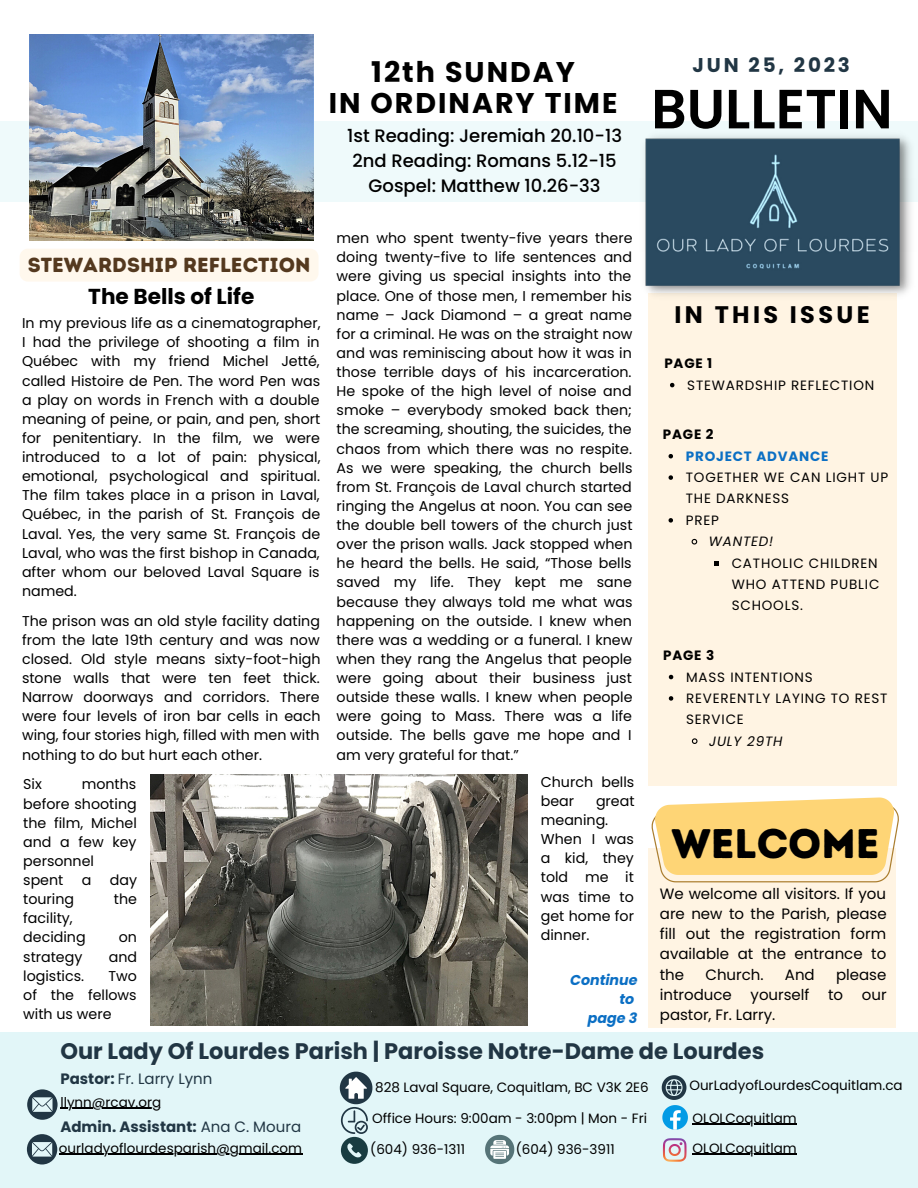
<style>
.page{position:relative;width:918px;height:1188px;background:#fff}
.page>*{position:absolute;margin:0;border:0;box-sizing:border-box;transform-origin:0 0}
.t1{font:600 55.2px "Poppins";color:#000}
.t2{font:41.4px "Intro Rust Base";color:#000}
.t3{font:700 28.5px "Poppins";letter-spacing:.07em;color:#000}
.t4{font:700 24px "Poppins";letter-spacing:.14em;color:#000}
.t5{font:700 22.5px "Poppins";color:#213644}
.t6{font:700 21.6px "Poppins";color:#000}
.t7{font:20.4px "Intro Rust Base";color:#54391f}
.t8{font:700 19.95px "Poppins";letter-spacing:.14em;color:#213644}
.t9{font:500 18px/24.8px "Poppins";color:#000;text-align:center}
.t10{font:15px/20.2px "Poppins";color:#000;text-align:justify}
.t11{font:700 15px "Poppins";color:#213644}
.t12{font:15px "Poppins";color:#213644}
.t13{font:14.25px/19.2px "Poppins";color:#000;text-align:justify}
.t14{font:italic 700 14.25px "Poppins";color:#0b6fc4}
.t15{font:13.5px "Poppins";color:#000}
.t16{font:13.5px/21.3px "Poppins";letter-spacing:.06em;color:#000}
.t17{font:italic 13.5px "Poppins";letter-spacing:.06em;color:#000}
.t18{font:700 13.5px "Poppins";letter-spacing:.06em;color:#000}
.t19{font:700 13.5px "Poppins";letter-spacing:.06em;color:#0b6fc4}
.s1{font-weight:700}
.s2{font-weight:400}
</style>
<div class="page">
<div style="left:0;top:121px;width:918px;height:81px;background:#effafb"></div>
<div style="left:649px;top:293px;width:248px;height:493px;background:#fff4e3"></div>
<img style="left:645px;top:136px;width:266px;height:166px">
<div style="left:0;top:1032px;width:918px;height:156px;background:#e2f6f8"></div>
<svg style="left:27px;top:1089px;width:31px;height:31px"></svg>
<svg style="left:662px;top:1075px;width:26px;height:55px"></svg>
<svg style="left:663px;top:1138px;width:24px;height:24px"></svg>
<svg style="left:340px;top:1072px;width:32px;height:92px"></svg>
<svg style="left:485px;top:1135px;width:29px;height:29px"></svg>
<svg style="left:27px;top:1134px;width:30px;height:31px"></svg>
<div style="left:649px;top:848px;width:247px;height:179px;background:#fff4e3"></div>
<svg style="left:651px;top:797px;width:248px;height:85px"></svg>
<img style="left:30px;top:34px;width:283px;height:206px">
<img style="left:151px;top:775px;width:376px;height:251px">
<svg style="left:669px;top:675px;width:4px;height:4px"></svg>
<svg style="left:669px;top:696px;width:4px;height:5px"></svg>
<svg style="left:691px;top:738px;width:7px;height:6px"></svg>
<svg style="left:670px;top:383px;width:4px;height:4px"></svg>
<svg style="left:669px;top:454px;width:4px;height:4px"></svg>
<svg style="left:669px;top:475px;width:4px;height:5px"></svg>
<svg style="left:669px;top:518px;width:4px;height:5px"></svg>
<svg style="left:691px;top:538px;width:7px;height:7px"></svg>
<svg style="left:715px;top:561px;width:4px;height:4px"></svg>
<hr style="left:59px;top:1154px;width:243px;height:1px;background:#000">
<hr style="left:693px;top:1154px;width:104px;height:1px;background:#000">
<hr style="left:693px;top:1124px;width:104px;height:1px;background:#000">
<hr style="left:60px;top:1108px;width:101px;height:1px;background:#000">
<div style="left:20px;top:249px;width:298px;height:33px;background:#fff8ed"></div>
<p class="t3" style="left:371px;top:52px;width:205px">12th SUNDAY</p>
<p class="t3" style="left:329px;top:83px;width:290px">IN ORDINARY TIME</p>
<p class="t9" style="left:347px;top:124px;width:276px">1st Reading: Jeremiah 20.10-13</p>
<p class="t9" style="left:353px;top:149px;width:266px">2nd Reading: Romans 5.12-15<br>Gospel: Matthew 10.26-33</p>
<p class="t7" style="left:28px;top:252px;width:284px">STEWARDSHIP REFLECTION</p>
<p class="t6" style="left:88px;top:281px;width:168px">The Bells of Life</p>
<p class="t13" style="left:22px;top:314px;width:300px">In my previous life as a cinematographer, I had the privilege of shooting a film in Québec with my friend Michel Jetté, called Histoire de Pen. The word Pen was a play on words in French with a double meaning of peine, or pain, and pen, short for penitentiary. In the film, we were introduced to a lot of pain: physical, emotional, psychological and spiritual.<br>The film takes place in a prison in Laval, Québec, in the parish of St. François de Laval. Yes, the very same St. François de Laval, who was the first bishop in Canada, after whom our beloved Laval Square is named.</p>
<p class="t13" style="left:22px;top:611px;width:300px">The prison was an old style facility dating from the late 19th century and was now closed. Old style means sixty-foot-high stone walls that were ten feet thick.<br>Narrow doorways and corridors. There were four levels of iron bar cells in each wing, four stories high, filled with men with nothing to do but hurt each other.</p>
<p class="t13" style="left:23px;top:775px;width:20px">Six</p>
<p class="t13" style="left:23px;top:775px;width:115px;text-align:left;text-indent:58px">months before shooting the film, Michel and a few key personnel spent</p>
<p class="t13" style="left:82px;top:870px;width:11px">a</p>
<p class="t13" style="left:110px;top:870px;width:29px">day</p>
<p class="t13" style="left:23px;top:890px;width:52px">touring</p>
<p class="t13" style="left:114px;top:890px;width:25px">the</p>
<p class="t13" style="left:23px;top:909px;width:64px">facility, deciding</p>
<p class="t13" style="left:119px;top:928px;width:20px">on</p>
<p class="t13" style="left:23px;top:947px;width:61px">strategy</p>
<p class="t13" style="left:109px;top:947px;width:30px">and</p>
<p class="t13" style="left:23px;top:966px;width:62px">logistics.</p>
<p class="t13" style="left:23px;top:966px;width:115px;text-indent:85px">Two of the fellows with us were</p>
<p class="t13" style="left:337px;top:229px;width:297px">men who spent twenty-five years there doing twenty-five to life sentences and were giving us special insights into the place. One of those men, I remember his name – Jack Diamond – a great name for a criminal. He was on the straight now and was reminiscing about how it was in those terrible days of his incarceration.<br>He spoke of the high level of noise and smoke – everybody smoked back then; the screaming, shouting, the suicides, the chaos from which there was no respite.<br>As we were speaking, the church bells from St. François de Laval church started ringing the Angelus at noon. You can see the double bell towers of the church just over the prison walls. Jack stopped when he heard the bells. He said, “Those bells saved my life. They kept me sane because they always told me what was happening on the outside. I knew when there was a wedding or a funeral. I knew when they rang the Angelus that people were going about their business just outside these walls. I knew when people were going to Mass. There was a life outside. The bells gave me hope and I am very grateful for that.”</p>
<p class="t13" style="left:541px;top:772px;width:95px">Church bells bear</p>
<p class="t13" style="left:541px;top:791px;width:95px;text-align:left;text-indent:55px">great meaning.<br>When I was a kid, they told me it was time to get home for dinner.</p>
<p class="t14" style="left:570px;top:970px;width:69px">Continue</p>
<p class="t14" style="left:619px;top:989px;width:16px">to</p>
<p class="t14" style="left:588px;top:1008px;width:51px">page 3</p>
<p class="t8" style="left:693px;top:51px;width:159px">JUN 25, 2023</p>
<p class="t1" style="left:651px;top:70px;width:243px">BULLETIN</p>
<p class="t4" style="left:675px;top:298px;width:197px">IN THIS ISSUE</p>
<p class="t18" style="left:664px;top:354px;width:49px">PAGE 1</p>
<p class="t16" style="left:687px;top:374px;width:189px">STEWARDSHIP REFLECTION</p>
<p class="t18" style="left:663px;top:425px;width:52px">PAGE 2</p>
<p class="t19" style="left:686px;top:447px;width:144px">PROJECT ADVANCE</p>
<p class="t16" style="left:686px;top:467px;width:204px">TOGETHER WE CAN LIGHT UP<br>THE DARKNESS</p>
<p class="t15" style="left:686px;top:511px;width:35px">PREP</p>
<p class="t17" style="left:709px;top:532px;width:66px">WANTED!</p>
<p class="t16" style="left:732px;top:552px;width:149px">CATHOLIC CHILDREN<br>WHO ATTEND PUBLIC<br>SCHOOLS.</p>
<p class="t18" style="left:663px;top:646px;width:53px">PAGE 3</p>
<p class="t16" style="left:686px;top:666px;width:128px">MASS INTENTIONS</p>
<p class="t16" style="left:686px;top:688px;width:203px">REVERENTLY LAYING TO REST<br>SERVICE</p>
<p class="t17" style="left:709px;top:731px;width:75px">JULY 29TH</p>
<p class="t2" style="left:671px;top:818px;width:210px">WELCOME</p>
<p class="t10" style="left:660px;top:883px;width:228px">We welcome all visitors. If you are new to the Parish, please fill out the registration form available at the entrance to the</p>
<p class="t10" style="left:660px;top:964px;width:228px;text-indent:176px">please introduce yourself to our pastor, Fr. Larry.</p>
<p class="t10" style="left:705px;top:964px;width:60px">Church.</p>
<p class="t10" style="left:785px;top:964px;width:31px">And</p>
<p class="t5" style="left:60px;top:1036px;width:705px">Our Lady Of Lourdes Parish | Paroisse Notre-Dame de Lourdes</p>
<p class="t15" style="left:375px;top:1078px;width:275px">828 Laval Square, Coquitlam, BC V3K 2E6</p>
<p class="t12" style="left:60px;top:1069px;width:154px"><span class="s1">Pastor:</span> Fr. Larry Lynn</p>
<p class="t15" style="left:689px;top:1076px;width:215px">OurLadyofLourdesCoquitlam.ca</p>
<p class="t15" style="left:60px;top:1092px;width:102px">llynn@rcav.org</p>
<p class="t11" style="left:60px;top:1117px;width:242px">Admin. Assistant: <span class="s2">Ana C. Moura</span></p>
<p class="t15" style="left:372px;top:1108px;width:276px">Office Hours: 9:00am - 3:00pm | Mon - Fri</p>
<p class="t15" style="left:516px;top:1139px;width:100px">(604) 936-3911</p>
<p class="t15" style="left:693px;top:1108px;width:106px">OLOLCoquitlam</p>
<p class="t15" style="left:370px;top:1140px;width:96px">(604) 936-1311</p>
<p class="t15" style="left:59px;top:1139px;width:245px">ourladyoflourdesparish@gmail.com</p>
<p class="t15" style="left:693px;top:1139px;width:106px">OLOLCoquitlam</p>
</div>
